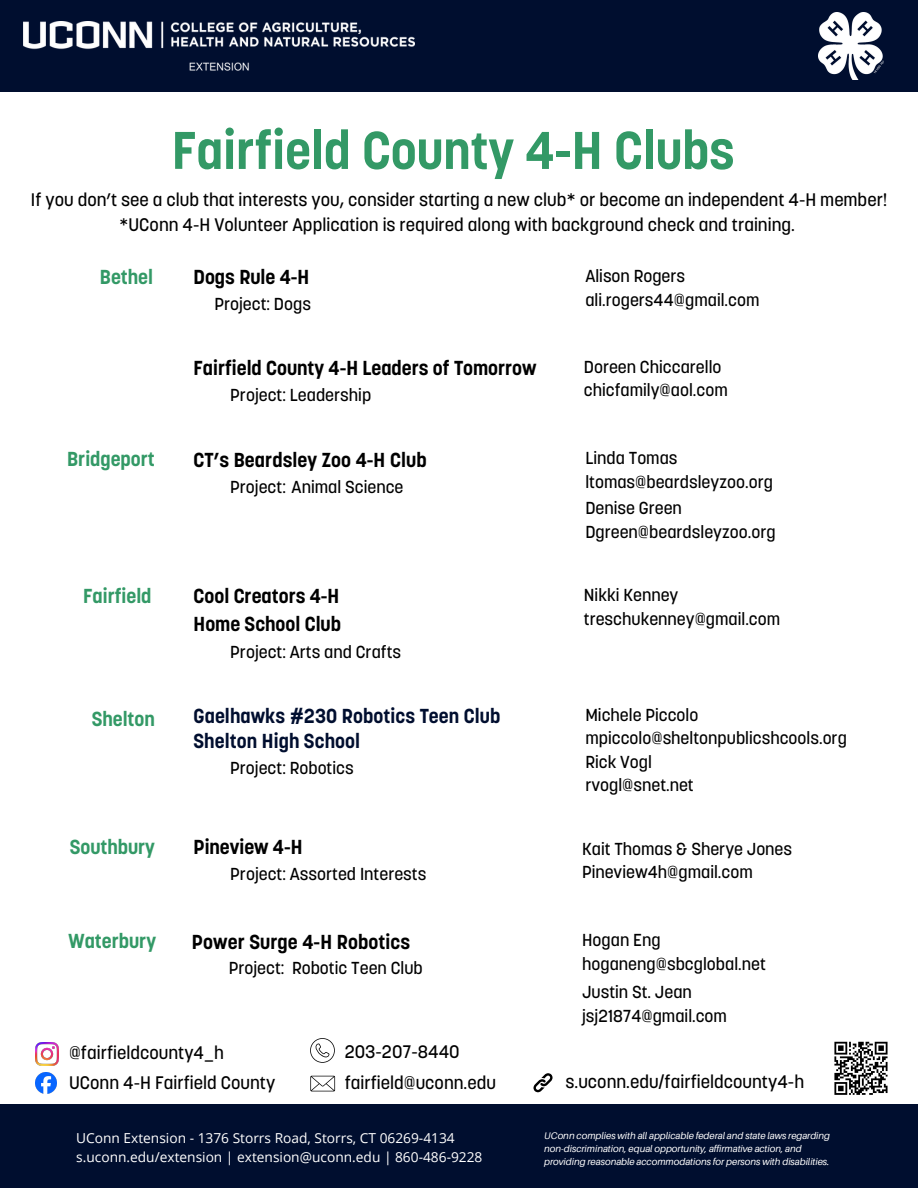
<style>
.page{position:relative;width:918px;height:1188px;background:#fff}
.page>*{position:absolute;margin:0;border:0;box-sizing:border-box;transform-origin:0 0}
.t1{font:700 52.5px "Korolev";color:#396}
.t2{font:700 20.1px/27.9px "Korolev";color:#000}
.t3{font:700 20.1px "Korolev";color:#396}
.t4{font:700 20.1px/24.8px "Korolev";letter-spacing:.005em;color:#000e2f}
.t5{font:500 18px/24.8px "Korolev";color:#000;text-align:center}
.t6{font:500 17.25px/23.7px "Korolev";color:#000}
.t7{font:13.8px/18.6px "Open Sans";color:#fff}
.t8{font:italic 9.6px/12.8px "Aileron";color:#fff}
</style>
<div class="page">
<div style="left:0;top:1105px;width:918px;height:83px;background:#000e2f"></div>
<div style="left:0;top:0;width:918px;height:92px;background:#000e2f"></div>
<img style="left:23px;top:22px;width:392px;height:49px">
<img style="left:818px;top:13px;width:66px;height:66px">
<img style="left:36px;top:1072px;width:21px;height:22px">
<img style="left:36px;top:1043px;width:22px;height:22px">
<svg style="left:533px;top:1073px;width:20px;height:19px"></svg>
<svg style="left:310px;top:1076px;width:25px;height:15px"></svg>
<svg style="left:834px;top:1041px;width:54px;height:54px"></svg>
<svg style="left:310px;top:1038px;width:25px;height:25px"></svg>
<h3 class="t1" style="left:172px;top:130px;width:564px">Fairfield County 4-H Clubs</h3>
<p class="t5" style="left:31px;top:189px;width:858px">If you don’t see a club that interests you, consider starting a new club* or become an independent 4-H member! *UConn 4-H Volunteer Application is required along with background check and training.</p>
<h1 class="t3" style="left:100px;top:269px;width:55px">Bethel</h1>
<h3 class="t2" style="left:193px;top:266px;width:117px">Dogs Rule 4-H</h3>
<h2 class="t6" style="left:214px;top:294px;width:98px">Project: Dogs</h2>
<h3 class="t6" style="left:585px;top:266px;width:176px">Alison Rogers ali.rogers44@gmail.com</h3>
<h3 class="t2" style="left:194px;top:356px;width:344px">Fairfield County 4-H Leaders of Tomorrow</h3>
<h2 class="t6" style="left:230px;top:385px;width:143px">Project: Leadership</h2>
<h2 class="t6" style="left:584px;top:357px;width:145px">Doreen Chiccarello chicfamily@aol.com</h2>
<h2 class="t3" style="left:67px;top:451px;width:89px">Bridgeport</h2>
<h2 class="t2" style="left:193px;top:448px;width:235px">CT’s Beardsley Zoo 4-H Club</h2>
<h2 class="t6" style="left:230px;top:476px;width:175px">Project: Animal Science</h2>
<h2 class="t6" style="left:585px;top:448px;width:189px">Linda Tomas ltomas@beardsleyzoo.org</h2>
<h3 class="t6" style="left:585px;top:498px;width:192px">Denise Green<br>Dgreen@beardsleyzoo.org</h3>
<h3 class="t3" style="left:83px;top:588px;width:70px">Fairfield</h3>
<h2 class="t2" style="left:194px;top:584px;width:149px">Cool Creators 4-H<br>Home School Club</h2>
<h3 class="t6" style="left:230px;top:642px;width:172px">Project: Arts and Crafts</h3>
<h2 class="t6" style="left:584px;top:585px;width:198px">Nikki Kenney treschukenney@gmail.com</h2>
<h3 class="t3" style="left:92px;top:711px;width:65px">Shelton</h3>
<h2 class="t4" style="left:193px;top:706px;width:308px">Gaelhawks #230 Robotics Teen Club<br>Shelton High School</h2>
<h2 class="t6" style="left:230px;top:757px;width:125px">Project: Robotics</h2>
<h3 class="t6" style="left:585px;top:704px;width:263px">Michele Piccolo mpiccolo@sheltonpublicshcools.org<br>Rick Vogl<br>rvogl@snet.net</h3>
<h2 class="t3" style="left:70px;top:839px;width:87px">Southbury</h2>
<h3 class="t2" style="left:194px;top:835px;width:110px">Pineview 4-H</h3>
<h3 class="t6" style="left:230px;top:864px;width:198px">Project: Assorted Interests</h3>
<h3 class="t6" style="left:582px;top:839px;width:212px">Kait Thomas &amp; Sherye Jones<br>Pineview4h@gmail.com</h3>
<h3 class="t3" style="left:69px;top:933px;width:89px">Waterbury</h3>
<h3 class="t2" style="left:192px;top:930px;width:220px">Power Surge 4-H Robotics</h3>
<h3 class="t6" style="left:229px;top:958px;width:196px">Project: Robotic Teen Club</h3>
<h2 class="t6" style="left:582px;top:930px;width:185px">Hogan Eng hoganeng@sbcglobal.net</h2>
<h3 class="t6" style="left:582px;top:982px;width:146px">Justin St. Jean jsj21874@gmail.com</h3>
<h3 class="t5" style="left:345px;top:1041px;width:117px">203-207-8440</h3>
<h3 class="t5" style="left:69px;top:1042px;width:156px">@fairfieldcounty4_h</h3>
<p class="t5" style="left:69px;top:1072px;width:208px">UConn 4-H Fairfield County</p>
<h3 class="t5" style="left:345px;top:1072px;width:153px">fairfield@uconn.edu</h3>
<p class="t5" style="left:566px;top:1071px;width:240px">s.uconn.edu/fairfieldcounty4-h</p>
<p class="t7" style="left:76px;top:1129px;width:408px">UConn Extension - 1376 Storrs Road, Storrs, CT 06269-4134 s.uconn.edu/extension | extension@uconn.edu | 860-486-9228</p>
<p class="t8" style="left:544px;top:1129px;width:287px">UConn complies with all applicable federal and state laws regarding non-discrimination, equal opportunity, affirmative action, and providing reasonable accommodations for persons with disabilities.</p>
</div>
